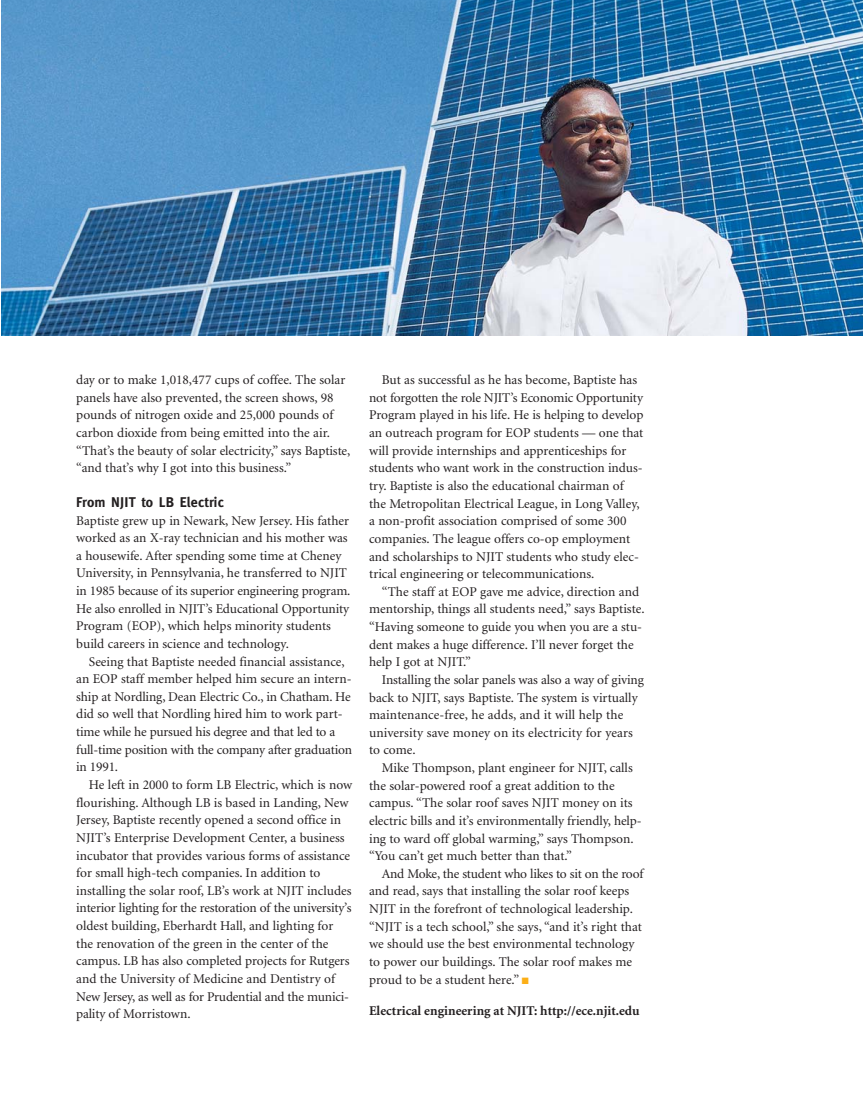
<style>
.page{position:relative;width:863px;height:1117px;background:#fff}
.page>*{position:absolute;margin:0;border:0;box-sizing:border-box;transform-origin:0 0}
.t1{font:700 14.1px "Meta";letter-spacing:.015em;color:#231f20}
.t2{font:13.35px/17.7px "Minion";color:#231f20}
.t3{font:700 13.35px "Minion";color:#231f20}
.s1{color:#fcaf17}
</style>
<div class="page">
<img style="left:1px;top:0;width:862px;height:335px">
<p class="t2" style="left:76px;top:372px;width:276px">day or to make 1,018,477 cups of coffee. The solar panels have also prevented, the screen shows, 98 pounds of nitrogen oxide and 25,000 pounds of carbon dioxide from being emitted into the air. “That’s the beauty of solar electricity,” says Baptiste, “and that’s why I got into this business.”</p>
<p class="t1" style="left:76px;top:496px;width:149px">From NJIT to LB Electric</p>
<p class="t2" style="left:76px;top:512px;width:276px">Baptiste grew up in Newark, New Jersey. His father worked as an X-ray technician and his mother was a housewife. After spending some time at Cheney University, in Pennsylvania, he transferred to NJIT in 1985 because of its superior engineering program.<br>He also enrolled in NJIT’s Educational Opportunity Program (EOP), which helps minority students build careers in science and technology.</p>
<p class="t2" style="left:76px;top:653px;width:277px;text-indent:13px">Seeing that Baptiste needed financial assistance, an EOP staff member helped him secure an intern&shy;ship at Nordling, Dean Electric Co., in Chatham. He did so well that Nordling hired him to work part&shy;time while he pursued his degree and that led to a full-time position with the company after graduation in 1991.</p>
<p class="t2" style="left:76px;top:777px;width:277px;text-indent:13px">He left in 2000 to form LB Electric, which is now flourishing. Although LB is based in Landing, New Jersey, Baptiste recently opened a second office in NJIT’s Enterprise Development Center, a business incubator that provides various forms of assistance for small high-tech companies. In addition to installing the solar roof, LB’s work at NJIT includes interior lighting for the restoration of the university’s oldest building, Eberhardt Hall, and lighting for the renovation of the green in the center of the campus. LB has also completed projects for Rutgers and the University of Medicine and Dentistry of New Jersey, as well as for Prudential and the munici&shy;pality of Morristown.</p>
<p class="t2" style="left:369px;top:372px;width:276px;text-indent:13px">But as successful as he has become, Baptiste has not forgotten the role NJIT’s Economic Opportunity Program played in his life. He is helping to develop an outreach program for EOP students — one that will provide internships and apprenticeships for students who want work in the construction indus&shy;try. Baptiste is also the educational chairman of the Metropolitan Electrical League, in Long Valley, a non-profit association comprised of some 300 companies. The league offers co-op employment and scholarships to NJIT students who study elec&shy;trical engineering or telecommunications.</p>
<p class="t2" style="left:369px;top:584px;width:277px;text-indent:13px">“The staff at EOP gave me advice, direction and mentorship, things all students need,” says Baptiste. “Having someone to guide you when you are a stu&shy;dent makes a huge difference. I’ll never forget the help I got at NJIT.”</p>
<p class="t2" style="left:369px;top:672px;width:276px;text-indent:13px">Installing the solar panels was also a way of giving back to NJIT, says Baptiste. The system is virtually maintenance-free, he adds, and it will help the university save money on its electricity for years to come.</p>
<p class="t2" style="left:369px;top:760px;width:274px;text-indent:13px">Mike Thompson, plant engineer for NJIT, calls the solar-powered roof a great addition to the campus. “The solar roof saves NJIT money on its electric bills and it’s environmentally friendly, help&shy;ing to ward off global warming,” says Thompson. “You can’t get much better than that.”</p>
<p class="t2" style="left:369px;top:866px;width:276px;text-indent:13px">And Moke, the student who likes to sit on the roof and read, says that installing the solar roof keeps NJIT in the forefront of technological leadership. “NJIT is a tech school,” she says, “and it’s right that we should use the best environmental technology to power our buildings. The solar roof makes me proud to be a student here.” <span class="s1">■</span></p>
<p class="t3" style="left:369px;top:1006px;width:272px">Electrical engineering at NJIT: http://ece.njit.edu</p>
</div>
